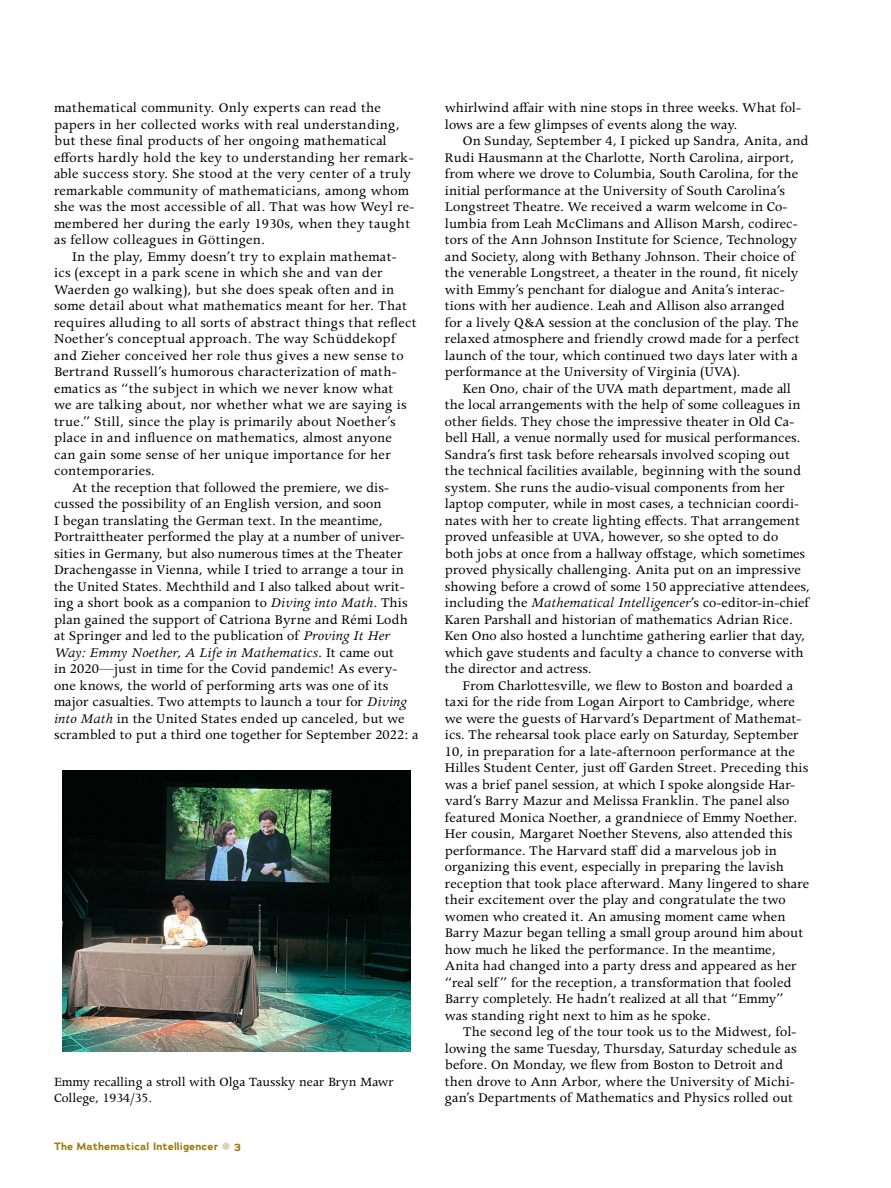
<style>
.page{position:relative;width:891px;height:1188px;background:#fff}
.page>*{position:absolute;margin:0;border:0;box-sizing:border-box;transform-origin:0 0}
.t1{font:15px/16.5px "Apollo MT Pro";letter-spacing:.005em;color:#000}
.t2{font:italic 15px "Apollo MT Pro";letter-spacing:.005em;color:#000}
.t3{font:14.25px/15.8px "Apollo MT Pro";color:#000}
.t4{font:700 10.5px "Adrianna";letter-spacing:.02em;color:#9b7e11}
.s1{font-style:italic}
.s2{font-style:normal}
.s3{font-family:"STIX Regular 2";font-weight:400;font-size:11.25px;color:#dfd3b5}
</style>
<div class="page">
<img style="left:62px;top:771px;width:349px;height:280px">
<p class="t1" style="left:54px;top:100px;width:362px">mathematical community. Only experts can read the papers in her collected works with real understanding, but these final products of her ongoing mathematical efforts hardly hold the key to understanding her remark&shy;able success story. She stood at the very center of a truly remarkable community of mathematicians, among whom she was the most accessible of all. That was how Weyl re&shy;membered her during the early 1930s, when they taught as fellow colleagues in Göttingen.</p>
<p class="t1" style="left:72px;top:249px;width:326px">In the play, Emmy doesn’t try to explain mathemat-</p>
<p class="t1" style="left:54px;top:265px;width:330px">ics (except in a park scene in which she and van der</p>
<p class="t1" style="left:54px;top:282px;width:342px">Waerden go walking), but she does speak often and in</p>
<p class="t1" style="left:54px;top:298px;width:355px">some detail about what mathematics meant for her. That</p>
<p class="t1" style="left:54px;top:315px;width:364px">requires alluding to all sorts of abstract things that reflect</p>
<p class="t1" style="left:54px;top:331px;width:343px">Noether’s conceptual approach. The way Schüddekopf</p>
<p class="t1" style="left:54px;top:348px;width:351px">and Zieher conceived her role thus gives a new sense to</p>
<p class="t1" style="left:54px;top:364px;width:344px">Bertrand Russell’s humorous characterization of math-</p>
<p class="t1" style="left:54px;top:381px;width:341px">ematics as “the subject in which we never know what</p>
<p class="t1" style="left:54px;top:397px;width:354px">we are talking about, nor whether what we are saying is</p>
<p class="t1" style="left:54px;top:414px;width:343px">true.” Still, since the play is primarily about Noether’s</p>
<p class="t1" style="left:54px;top:430px;width:340px">place in and influence on mathematics, almost anyone</p>
<p class="t1" style="left:54px;top:447px;width:338px">can gain some sense of her unique importance for her</p>
<p class="t1" style="left:54px;top:463px;width:103px">contemporaries.</p>
<p class="t1" style="left:72px;top:480px;width:319px">At the reception that followed the premiere, we dis-</p>
<p class="t1" style="left:54px;top:496px;width:329px">cussed the possibility of an English version, and soon</p>
<p class="t1" style="left:54px;top:513px;width:330px">I began translating the German text. In the meantime,</p>
<p class="t1" style="left:54px;top:529px;width:352px">Portraittheater performed the play at a number of univer-</p>
<p class="t1" style="left:54px;top:546px;width:350px">sities in Germany, but also numerous times at the Theater</p>
<p class="t1" style="left:54px;top:562px;width:351px">Drachengasse in Vienna, while I tried to arrange a tour in</p>
<p class="t1" style="left:54px;top:579px;width:352px">the United States. Mechthild and I also talked about writ-</p>
<p class="t1" style="left:54px;top:595px;width:355px">ing a short book as a companion to <span class="s1">Diving into Math</span>. This</p>
<p class="t1" style="left:54px;top:612px;width:355px">plan gained the support of Catriona Byrne and Rémi Lodh</p>
<p class="t1" style="left:54px;top:628px;width:338px">at Springer and led to the publication of <span class="s1">Proving It Her</span></p>
<p class="t2" style="left:54px;top:644px;width:342px">Way: Emmy Noether, A Life in Mathematics<span class="s2">. It came out</span></p>
<p class="t1" style="left:54px;top:661px;width:345px">in 2020—just in time for the Covid pandemic! As every-</p>
<p class="t1" style="left:54px;top:678px;width:336px">one knows, the world of performing arts was one of its</p>
<p class="t1" style="left:54px;top:694px;width:354px">major casualties. Two attempts to launch a tour for <span class="s1">Diving</span></p>
<p class="t1" style="left:54px;top:711px;width:352px"><span class="s1">into Math</span> in the United States ended up canceled, but we</p>
<p class="t1" style="left:54px;top:727px;width:366px">scrambled to put a third one together for September 2022: a</p>
<p class="t3" style="left:54px;top:1075px;width:341px">Emmy recalling a stroll with Olga Taussky near Bryn Mawr<br>College, 1934/35.</p>
<p class="t4" style="left:54px;top:1139px;width:188px">The Mathematical Intelligencer <span class="s3">⚫</span> 3</p>
<p class="t1" style="left:445px;top:100px;width:358px">whirlwind affair with nine stops in three weeks. What fol&shy;lows are a few glimpses of events along the way.</p>
<p class="t1" style="left:445px;top:133px;width:365px;text-indent:18px">On Sunday, September 4, I picked up Sandra, Anita, and Rudi Hausmann at the Charlotte, North Carolina, airport, from where we drove to Columbia, South Carolina, for the initial performance at the University of South Carolina’s Longstreet Theatre. We received a warm welcome in Co&shy;lumbia from Leah McClimans and Allison Marsh, codirec&shy;tors of the Ann Johnson Institute for Science, Technology and Society, along with Bethany Johnson. Their choice of the venerable Longstreet, a theater in the round, fit nicely with Emmy’s penchant for dialogue and Anita’s interac&shy;tions with her audience. Leah and Allison also arranged<br>for a lively Q&amp;A session at the conclusion of the play. The relaxed atmosphere and friendly crowd made for a perfect launch of the tour, which continued two days later with a performance at the University of Virginia (UVA).</p>
<p class="t1" style="left:445px;top:381px;width:367px;text-indent:18px">Ken Ono, chair of the UVA math department, made all the local arrangements with the help of some colleagues in other fields. They chose the impressive theater in Old Ca&shy;bell Hall, a venue normally used for musical performances.<br>Sandra’s first task before rehearsals involved scoping out the technical facilities available, beginning with the sound system. She runs the audio-visual components from her laptop computer, while in most cases, a technician coordi&shy;nates with her to create lighting effects. That arrangement proved unfeasible at UVA, however, so she opted to do both jobs at once from a hallway offstage, which sometimes proved physically challenging. Anita put on an impressive showing before a crowd of some 150 appreciative attendees, including the <span class="s1">Mathematical Intelligencer</span>’s co-editor-in-chief Karen Parshall and historian of mathematics Adrian Rice.<br>Ken Ono also hosted a lunchtime gathering earlier that day, which gave students and faculty a chance to converse with the director and actress.</p>
<p class="t1" style="left:445px;top:678px;width:366px;text-indent:18px">From Charlottesville, we flew to Boston and boarded a taxi for the ride from Logan Airport to Cambridge, where we were the guests of Harvard’s Department of Mathemat&shy;ics. The rehearsal took place early on Saturday, September 10, in preparation for a late-afternoon performance at the Hilles Student Center, just off Garden Street. Preceding this was a brief panel session, at which I spoke alongside Har&shy;vard’s Barry Mazur and Melissa Franklin. The panel also featured Monica Noether, a grandniece of Emmy Noether.<br>Her cousin, Margaret Noether Stevens, also attended this performance. The Harvard staff did a marvelous job in organizing this event, especially in preparing the lavish reception that took place afterward. Many lingered to share their excitement over the play and congratulate the two women who created it. An amusing moment came when Barry Mazur began telling a small group around him about how much he liked the performance. In the meantime, Anita had changed into a party dress and appeared as her “real self” for the reception, a transformation that fooled Barry completely. He hadn’t realized at all that “Emmy” was standing right next to him as he spoke.</p>
<p class="t1" style="left:445px;top:1024px;width:353px;text-indent:18px">The second leg of the tour took us to the Midwest, fol&shy;lowing the same Tuesday, Thursday, Saturday schedule as before. On Monday, we flew from Boston to Detroit and then drove to Ann Arbor, where the University of Michi&shy;gan’s Departments of Mathematics and Physics rolled out</p>
</div>
